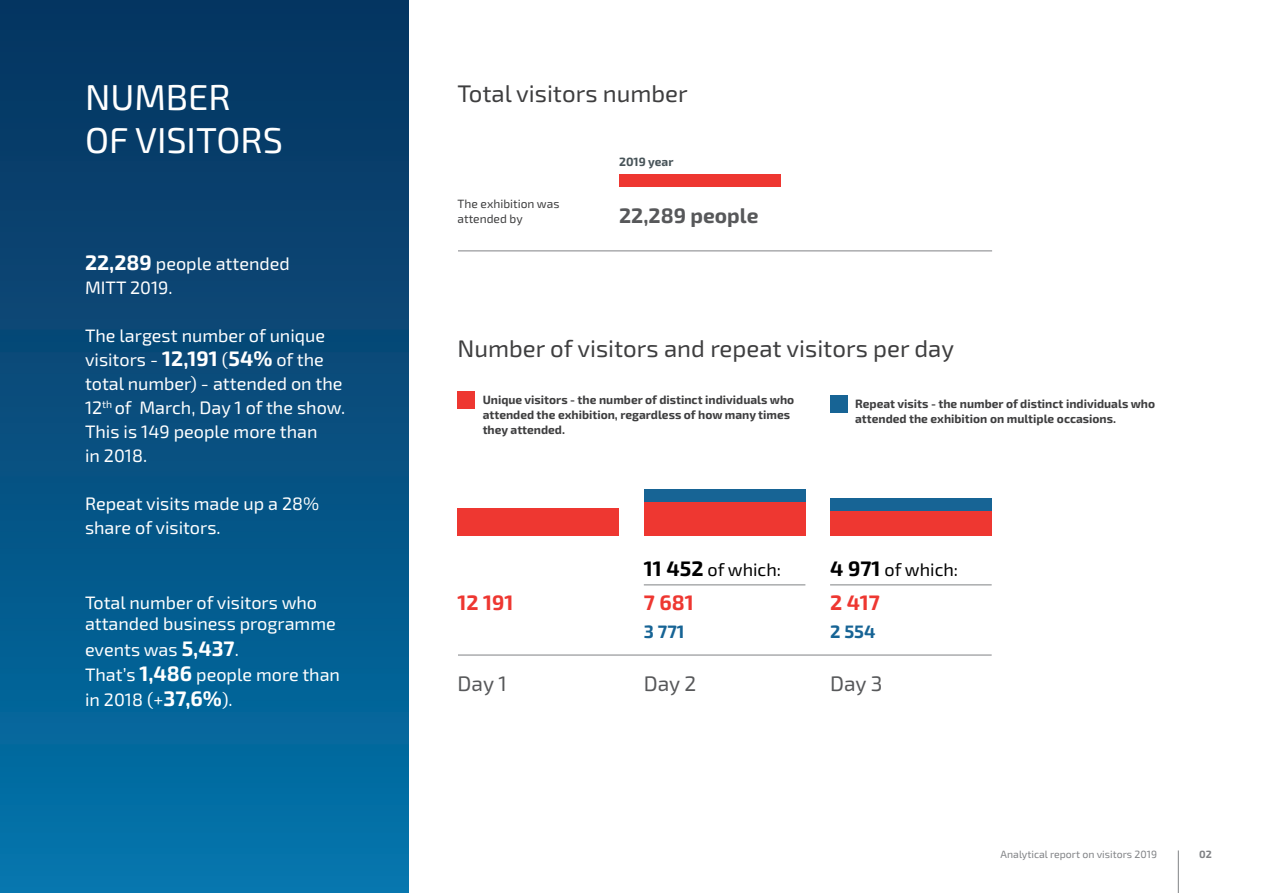
<style>
.page{position:relative;width:1263px;height:893px;background:#fff}
.page>*{position:absolute;margin:0;border:0;box-sizing:border-box;transform-origin:0 0}
.t1{font:36px/43.2px "Exo 2.0";color:#fff}
.t2{font:24px "Exo 2.0";color:#3e3e3f}
.t3{font:700 21px "Exo 2.0";color:#ee3731}
.t4{font:21px "Exo 2.0";color:#57585a}
.t5{font:700 21px "Exo 2.0";color:#57585a}
.t6{font:18px/24px "Exo 2.0";color:#fff}
.t7{font:18px "Exo 2.0";color:#000}
.t8{font:700 18px "Exo 2.0";color:#176495}
.t9{font:700 12px/15px "Exo 2.0";color:#3e3e3f}
.t10{font:12px/15px "Exo 2.0";color:#3e3e3f}
.t11{font:700 12px "Exo 2.0";color:#475358}
.t12{font:10.5px "Exo 2.0";color:#808285}
.t13{font:700 10.5px "Exo 2.0";color:#808285}
.s1{font-weight:700;font-size:21px}
</style>
<div class="page">
<img style="left:0;top:0;width:408px;height:893px">
<hr style="left:1178px;top:850px;width:1px;height:43px;background:#808285">
<div style="left:644px;top:502px;width:161px;height:34px;background:#ee3731"></div>
<div style="left:644px;top:489px;width:161px;height:13px;background:#176495"></div>
<div style="left:458px;top:508px;width:161px;height:28px;background:#ee3731"></div>
<div style="left:830px;top:511px;width:162px;height:25px;background:#ee3731"></div>
<div style="left:830px;top:498px;width:162px;height:13px;background:#176495"></div>
<hr style="left:458px;top:655px;width:534px;height:1px;background:#808285">
<hr style="left:830px;top:585px;width:162px;height:1px;background:#808285">
<hr style="left:644px;top:585px;width:161px;height:1px;background:#808285">
<div style="left:619px;top:174px;width:162px;height:13px;background:#ee3731"></div>
<div style="left:458px;top:391px;width:17px;height:17px;background:#ee3731"></div>
<div style="left:830px;top:395px;width:17px;height:17px;background:#176495"></div>
<hr style="left:458px;top:251px;width:534px;height:1px;background:#808285">
<h1 class="t1" style="left:85px;top:77px;width:199px">NUMBER<br>OF VISITORS</h1>
<p class="t6" style="left:85px;top:252px;width:206px"><span class="s1">22,289</span> people attended<br>MITT 2019.</p>
<p class="t6" style="left:85px;top:324px;width:262px">The largest number of unique visitors - <span class="s1">12,191</span> (<span class="s1">54%</span> of the total number) - attended on the<br>12<sup>th</sup> of March, Day 1 of the show.<br>This is 149 people more than<br>in 2018.</p>
<p class="t6" style="left:85px;top:492px;width:236px">Repeat visits made up a 28% share of visitors.</p>
<p class="t6" style="left:85px;top:592px;width:252px;line-height:21.6px">Total number of visitors who attanded business programme</p>
<p class="t6" style="left:85px;top:637px;width:257px;line-height:25.2px">events was <span class="s1">5,437</span>.<br>That’s <span class="s1">1,486</span> people more than in 2018 (+<span class="s1">37,6%</span>).</p>
<h2 class="t2" style="left:458px;top:79px;width:232px">Total visitors number</h2>
<p class="t10" style="left:458px;top:197px;width:103px">The exhibition was attended by</p>
<p class="t11" style="left:619px;top:154px;width:56px">2019 year</p>
<p class="t5" style="left:619px;top:203px;width:141px">22,289 people</p>
<h2 class="t2" style="left:458px;top:335px;width:498px">Number of visitors and repeat visitors per day</h2>
<p class="t9" style="left:483px;top:392px;width:313px">Unique visitors - the number of distinct individuals who attended the exhibition, regardless of how many times they attended.</p>
<p class="t9" style="left:855px;top:397px;width:301px">Repeat visits - the number of distinct individuals who attended the exhibition on multiple occasions.</p>
<p class="t7" style="left:644px;top:559px;width:139px"><span class="s1">11 452</span> of which:</p>
<p class="t7" style="left:830px;top:559px;width:130px"><span class="s1">4 971</span> of which:</p>
<p class="t3" style="left:644px;top:590px;width:51px">7 681</p>
<p class="t3" style="left:458px;top:590px;width:58px">12 191</p>
<p class="t3" style="left:830px;top:590px;width:51px">2 417</p>
<p class="t8" style="left:644px;top:621px;width:42px">3 771</p>
<p class="t8" style="left:830px;top:621px;width:47px">2 554</p>
<p class="t4" style="left:458px;top:671px;width:51px">Day 1</p>
<p class="t4" style="left:644px;top:671px;width:54px">Day 2</p>
<p class="t4" style="left:830px;top:671px;width:54px">Day 3</p>
<p class="t12" style="left:1001px;top:848px;width:158px">Analytical report on visitors 2019</p>
<p class="t13" style="left:1199px;top:848px;width:14px">02</p>
</div>
